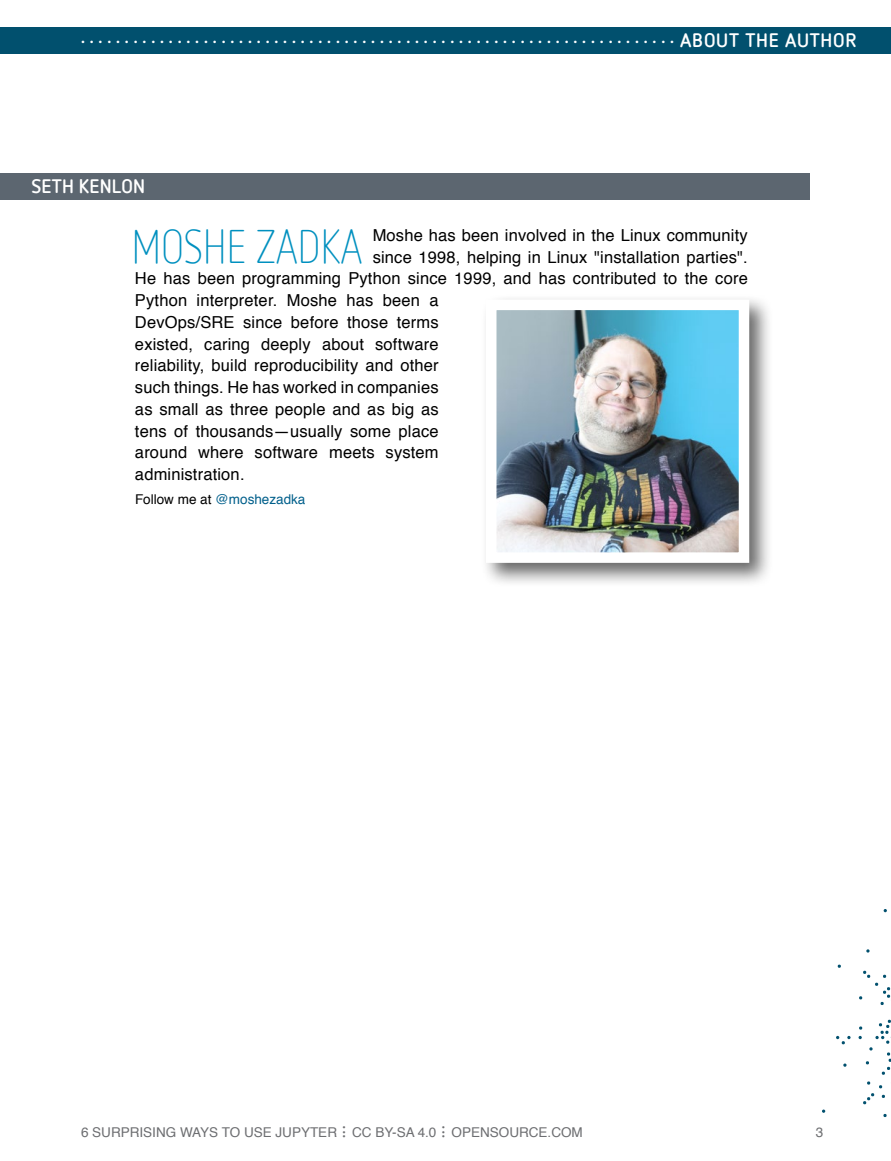
<style>
.page{position:relative;width:891px;height:1161px;background:#fff}
.page>*{position:absolute;margin:0;border:0;box-sizing:border-box;transform-origin:0 0}
.t1{font:300 47.1px "Netto OT";letter-spacing:.01em;color:#0090bf;scale:.87 1}
.t2{font:300 33px "Netto OT";color:#6d6e71}
.t3{font:700 19.5px "Netto OT";letter-spacing:.04em;color:#fff}
.t4{font:700 19.5px "Netto OT";letter-spacing:.01em;color:#fff}
.t5{font:16.5px "Helvetica";letter-spacing:.01em;color:#000}
.t6{font:13.5px "Helvetica";color:#6d6e71}
.t7{font:13.5px "Helvetica";color:#005f8b}
.s1{color:#000}
</style>
<div class="page">
<svg style="left:883px;top:1114px;width:4px;height:3px"></svg>
<svg style="left:838px;top:964px;width:3px;height:4px"></svg>
<svg style="left:866px;top:949px;width:4px;height:4px"></svg>
<svg style="left:843px;top:1063px;width:4px;height:4px"></svg>
<svg style="left:836px;top:1036px;width:15px;height:9px"></svg>
<svg style="left:859px;top:971px;width:32px;height:134px"></svg>
<div style="left:0;top:27px;width:891px;height:27px;background:#01506e"></div>
<div style="left:0;top:173px;width:810px;height:27px;background:#5c6670"></div>
<div style="left:480px;top:294px;width:294px;height:294px;background:#000;opacity:.6"></div>
<img style="left:481px;top:294px;width:273px;height:274px">
<p class="t3" style="left:81px;top:25px;width:777px">. . . . . . . . . . . . . . . . . . . . . . . . . . . . . . . . . . . . . . . . . . . . . . . . . . . . . . . . . . . . . . . . . . . . ABOUT THE AUTHOR</p>
<p class="t4" style="left:32px;top:175px;width:115px">SETH KENLON</p>
<h1 class="t1" style="left:132px;top:221px;width:266px">MOSHE ZADKA</h1>
<p class="t5" style="left:373px;top:222px;width:377px">Moshe has been involved in the Linux community</p>
<p class="t5" style="left:373px;top:244px;width:377px">since 1998, helping in Linux "installation parties".</p>
<p class="t5" style="left:135px;top:266px;width:614px">He has been programming Python since 1999, and has contributed to the core</p>
<p class="t5" style="left:135px;top:288px;width:305px">Python interpreter. Moshe has been a</p>
<p class="t5" style="left:135px;top:309px;width:305px">DevOps/SRE since before those terms</p>
<p class="t5" style="left:135px;top:331px;width:305px">existed, caring deeply about software</p>
<p class="t5" style="left:135px;top:353px;width:305px">reliability, build reproducibility and other</p>
<p class="t5" style="left:135px;top:375px;width:305px">such things. He has worked in companies</p>
<p class="t5" style="left:135px;top:396px;width:305px">as small as three people and as big as</p>
<p class="t5" style="left:135px;top:418px;width:305px">tens of thousands—usually some place</p>
<p class="t5" style="left:135px;top:440px;width:305px">around where software meets system</p>
<p class="t5" style="left:135px;top:462px;width:111px">administration.</p>
<p class="t7" style="left:135px;top:489px;width:172px"><span class="s1">Follow me at</span> @moshezadka</p>
<p class="t6" style="left:81px;top:1122px;width:258px">6 SURPRISING WAYS TO USE JUPYTER</p>
<h2 class="t2" style="left:341px;top:1103px;width:8px">...</h2>
<p class="t6" style="left:352px;top:1122px;width:86px">CC BY-SA 4.0</p>
<h2 class="t2" style="left:440px;top:1103px;width:8px">...</h2>
<p class="t6" style="left:452px;top:1122px;width:133px">OPENSOURCE.COM</p>
<p class="t6" style="left:816px;top:1122px;width:9px">3</p>
</div>
